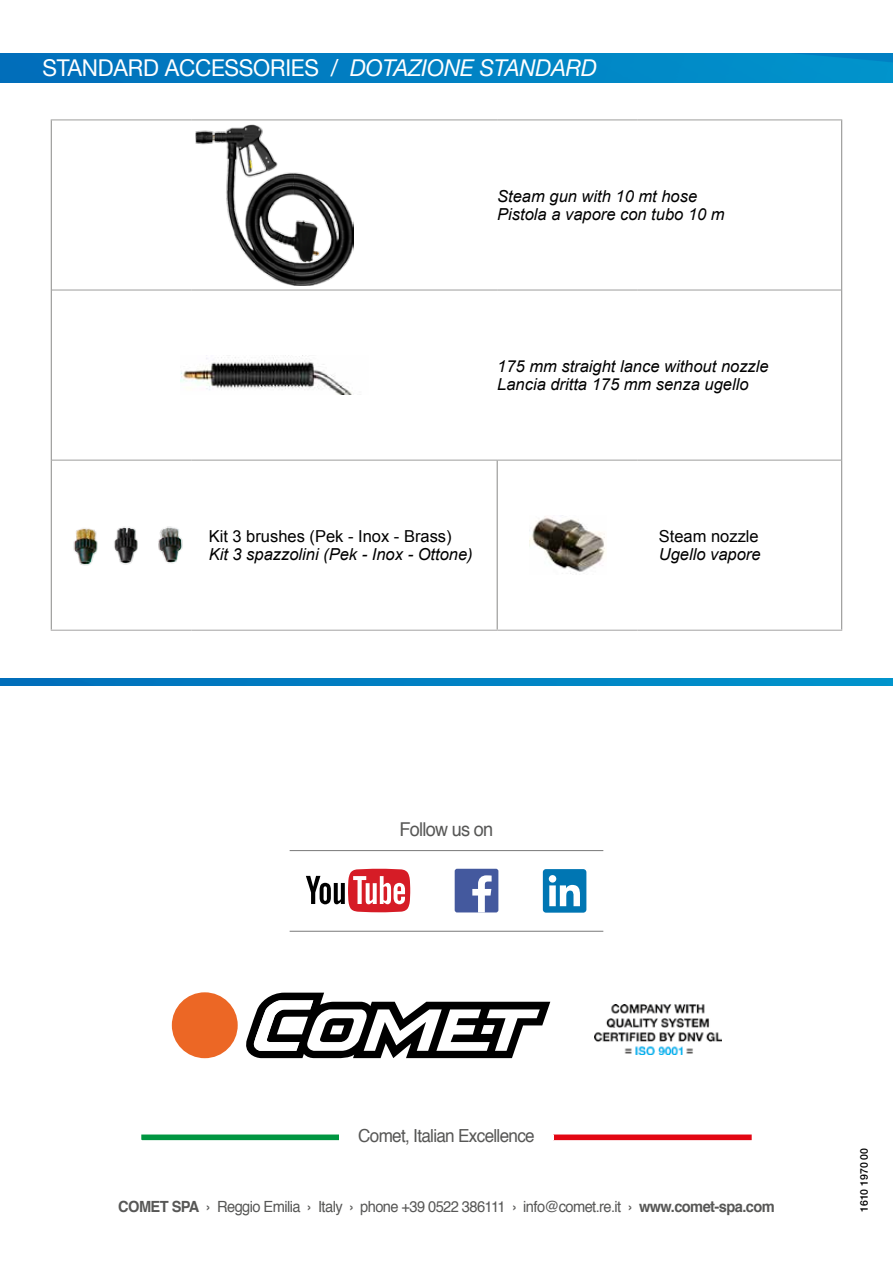
<style>
.page{position:relative;width:893px;height:1263px;background:#fff}
.page>*{position:absolute;margin:0;border:0;box-sizing:border-box;transform-origin:0 0}
.t1{font:23.1px "Helvetica Neue";letter-spacing:-.01em;color:#fff}
.t2{font:19.05px "Helvetica";letter-spacing:-.04em;color:#575756;scale:.95 1}
.t3{font:18px "Helvetica";letter-spacing:-.04em;color:#575756;scale:.95 1}
.t4{font:italic 16.5px/18px "Arial";color:#000}
.t5{font:16.5px "Arial";color:#000}
.t6{font:15.45px "Helvetica";letter-spacing:-.04em;color:#575756;scale:.95 1}
.t7{font:500 10.5px "Helvetica Neue";color:#000}
.s1{font-style:italic}
.s2{font-weight:700}
</style>
<div class="page">
<hr style="left:290px;top:931px;width:313px;height:1px;background:#575756">
<hr style="left:290px;top:850px;width:313px;height:1px;background:#575756">
<svg style="left:306px;top:869px;width:104px;height:43px"></svg>
<div style="left:455px;top:869px;width:43px;height:43px;background:#44599e;border-radius:2px"></div>
<svg style="left:472px;top:875px;width:20px;height:37px"></svg>
<div style="left:543px;top:869px;width:43px;height:44px;background:#0076b3;border-radius:3px"></div>
<svg style="left:549px;top:875px;width:31px;height:31px"></svg>
<svg style="left:246px;top:993px;width:304px;height:65px"></svg>
<div style="left:172px;top:992px;width:66px;height:66px;background:#ec6725;border-radius:50%"></div>
<img style="left:594px;top:1004px;width:127px;height:51px">
<div style="left:553px;top:1134px;width:199px;height:6px;background:#e30613"></div>
<div style="left:337px;top:1134px;width:217px;height:6px;background:#fff"></div>
<div style="left:141px;top:1134px;width:198px;height:6px;background:#009641"></div>
<hr style="left:51px;top:120px;width:141px;height:1px;background:#9d9d9c">
<hr style="left:192px;top:120px;width:305px;height:1px;background:#9d9d9c">
<hr style="left:497px;top:120px;width:140px;height:1px;background:#9d9d9c">
<hr style="left:637px;top:120px;width:205px;height:1px;background:#9d9d9c">
<hr style="left:52px;top:290px;width:140px;height:1px;background:#9d9d9c">
<hr style="left:192px;top:290px;width:305px;height:1px;background:#9d9d9c">
<hr style="left:497px;top:290px;width:140px;height:1px;background:#9d9d9c">
<hr style="left:637px;top:290px;width:204px;height:1px;background:#9d9d9c">
<hr style="left:52px;top:460px;width:140px;height:1px;background:#9d9d9c">
<hr style="left:192px;top:460px;width:305px;height:1px;background:#9d9d9c">
<hr style="left:497px;top:460px;width:140px;height:1px;background:#9d9d9c">
<hr style="left:637px;top:460px;width:204px;height:1px;background:#9d9d9c">
<hr style="left:51px;top:290px;width:1px;height:170px;background:#9d9d9c">
<hr style="left:497px;top:460px;width:1px;height:170px;background:#9d9d9c">
<hr style="left:51px;top:120px;width:1px;height:170px;background:#9d9d9c">
<hr style="left:841px;top:120px;width:1px;height:170px;background:#9d9d9c">
<hr style="left:841px;top:290px;width:1px;height:170px;background:#9d9d9c">
<hr style="left:51px;top:460px;width:1px;height:170px;background:#9d9d9c">
<hr style="left:841px;top:460px;width:1px;height:170px;background:#9d9d9c">
<hr style="left:51px;top:630px;width:141px;height:1px;background:#b3b2b2">
<hr style="left:192px;top:630px;width:305px;height:1px;background:#b3b2b2">
<hr style="left:497px;top:630px;width:140px;height:1px;background:#b3b2b2">
<hr style="left:637px;top:630px;width:205px;height:1px;background:#b3b2b2">
<img style="left:196px;top:125px;width:157px;height:160px">
<img style="left:181px;top:356px;width:171px;height:39px">
<img style="left:73px;top:526px;width:110px;height:40px">
<img style="left:529px;top:516px;width:76px;height:58px">
<img style="left:0;top:53px;width:893px;height:30px">
<img style="left:0;top:678px;width:893px;height:8px">
<h1 class="t1" style="left:43px;top:51px;width:556px">STANDARD ACCESSORIES / <span class="s1">DOTAZIONE STANDARD</span></h1>
<p class="t4" style="left:497px;top:187px;width:229px">Steam gun with 10 mt hose<br>Pistola a vapore con tubo 10 m</p>
<p class="t4" style="left:497px;top:357px;width:273px">175 mm straight lance without nozzle<br>Lancia dritta 175 mm senza ugello</p>
<p class="t5" style="left:209px;top:525px;width:244px">Kit 3 brushes (Pek - Inox - Brass)</p>
<p class="t4" style="left:209px;top:545px;width:266px">Kit 3 spazzolini (Pek - Inox - Ottone)</p>
<p class="t5" style="left:659px;top:525px;width:101px">Steam nozzle</p>
<p class="t4" style="left:659px;top:545px;width:103px">Ugello vapore</p>
<p class="t2" style="left:400px;top:815px;width:100px">Follow us on</p>
<p class="t3" style="left:358px;top:1122px;width:187px">Comet, Italian Excellence</p>
<p class="t6" style="left:118px;top:1195px;width:693px"><span class="s2">COMET SPA</span> › Reggio Emilia › Italy › phone +39 0522 386111 › info@comet.re.it › <span class="s2">www.comet-spa.com</span></p>
<p class="t7" style="left:856px;top:1212px;width:66px;rotate:-90deg">1610 1970 00</p>
</div>
